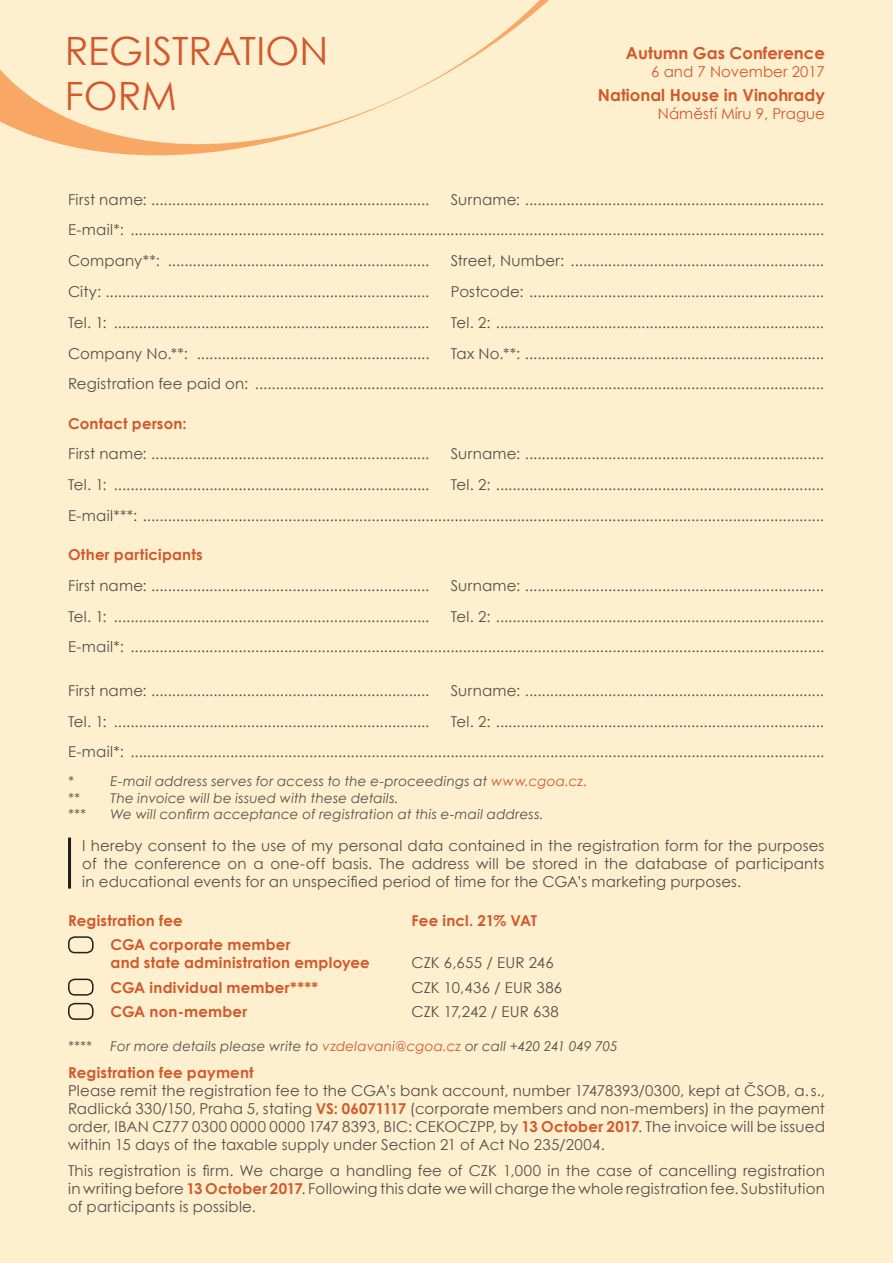
<style>
.page{position:relative;width:893px;height:1263px;background:#feefce}
.page>*{position:absolute;margin:0;border:0;box-sizing:border-box;transform-origin:0 0}
.t1{font:39px/44.5px "Century Gothic";color:#d1592c}
.t2{font:700 16.5px "Century Gothic";color:#d1592c}
.t3{font:15px/18px "Century Gothic";letter-spacing:.015em;color:#574e4c;text-align:justify}
.t4{font:700 15px/18px "Century Gothic";letter-spacing:.015em;color:#d1592c}
.t5{font:15px "Century Gothic";color:#d1592c}
.t6{font:italic 13.5px "Century Gothic";letter-spacing:.015em;color:#574e4c}
.s1{color:#d1592c}
.s2{font-weight:700;color:#d1592c}
</style>
<div class="page">
<svg style="left:0;top:0;width:549px;height:156px"></svg>
<hr style="left:68px;top:837px;width:3px;height:51px;background:#231f20">
<div style="left:68px;top:936px;width:26px;height:17px;border:2px solid #231f20;border-radius:6px"></div>
<div style="left:68px;top:978px;width:26px;height:17px;border:2px solid #231f20;border-radius:6px"></div>
<div style="left:68px;top:1003px;width:26px;height:17px;border:2px solid #231f20;border-radius:6px"></div>
<h1 class="t1" style="left:65px;top:28px;width:265px">REGISTRATION<br>FORM</h1>
<p class="t2" style="left:626px;top:41px;width:200px">Autumn Gas Conference</p>
<p class="t5" style="left:651px;top:61px;width:175px">6 and 7 November 2017</p>
<p class="t2" style="left:598px;top:83px;width:229px">National House in Vinohrady</p>
<p class="t5" style="left:658px;top:103px;width:169px">Náměstí Míru 9, Prague</p>
<p class="t3" style="left:68px;top:190px;width:363px">First name: ...................................................................</p>
<p class="t3" style="left:68px;top:184px;width:758px;line-height:30.8px;text-indent:383px">Surname: ........................................................................<br>E-mail*: .......................................................................................................................................................................<br>Company**: ...............................................................</p>
<p class="t3" style="left:451px;top:252px;width:375px">Street, Number: .............................................................</p>
<p class="t3" style="left:68px;top:282px;width:363px">City: ..............................................................................</p>
<p class="t3" style="left:451px;top:282px;width:375px">Postcode: .......................................................................</p>
<p class="t3" style="left:68px;top:313px;width:363px">Tel. 1: ............................................................................</p>
<p class="t3" style="left:451px;top:313px;width:375px">Tel. 2: ...............................................................................</p>
<p class="t3" style="left:68px;top:344px;width:363px">Company No.**: ........................................................</p>
<p class="t3" style="left:68px;top:337px;width:757px;line-height:30.8px;text-align:right">Tax No.**: ........................................................................<br>Registration fee paid on: .........................................................................................................................................</p>
<p class="t4" style="left:68px;top:413px;width:120px">Contact person:</p>
<p class="t3" style="left:68px;top:445px;width:363px">First name: ...................................................................</p>
<p class="t3" style="left:451px;top:445px;width:375px">Surname: ........................................................................</p>
<p class="t3" style="left:68px;top:475px;width:363px">Tel. 1: ............................................................................</p>
<p class="t3" style="left:68px;top:469px;width:757px;line-height:30.8px;text-align:right">Tel. 2: ...............................................................................<br>E-mail***: ....................................................................................................................................................................</p>
<p class="t4" style="left:68px;top:545px;width:136px">Other participants</p>
<p class="t3" style="left:68px;top:576px;width:363px">First name: ...................................................................</p>
<p class="t3" style="left:451px;top:576px;width:375px">Surname: ........................................................................</p>
<p class="t3" style="left:68px;top:607px;width:363px">Tel. 1: ............................................................................</p>
<p class="t3" style="left:68px;top:600px;width:758px;line-height:30.8px;text-align:right">Tel. 2: ...............................................................................<br>E-mail*: .......................................................................................................................................................................</p>
<p class="t3" style="left:68px;top:681px;width:363px">First name: ...................................................................</p>
<p class="t3" style="left:451px;top:681px;width:375px">Surname: ........................................................................</p>
<p class="t3" style="left:68px;top:712px;width:363px">Tel. 1: ............................................................................</p>
<p class="t3" style="left:68px;top:705px;width:758px;line-height:30.8px;text-align:right">Tel. 2: ...............................................................................<br>E-mail*: .......................................................................................................................................................................</p>
<p class="t6" style="left:68px;top:772px;width:7px">*</p>
<p class="t6" style="left:111px;top:772px;width:478px">E-mail address serves for access to the e-proceedings at <span class="s1">www.cgoa.cz.</span></p>
<p class="t6" style="left:68px;top:788px;width:13px">**</p>
<p class="t6" style="left:111px;top:788px;width:290px">The invoice will be issued with these details.</p>
<p class="t6" style="left:68px;top:804px;width:19px">***</p>
<p class="t6" style="left:111px;top:804px;width:435px">We will confirm acceptance of registration at this e-mail address.</p>
<p class="t3" style="left:82px;top:836px;width:743px">I hereby consent to the use of my personal data contained in the registration form for the purposes of the conference on a one-off basis. The address will be stored in the database of participants in educational events for an unspecified period of time for the CGA’s marketing purposes.</p>
<p class="t4" style="left:68px;top:911px;width:116px">Registration fee</p>
<p class="t4" style="left:412px;top:911px;width:127px">Fee incl. 21% VAT</p>
<p class="t4" style="left:111px;top:935px;width:261px">CGA corporate member<br>and state administration employee</p>
<p class="t3" style="left:412px;top:954px;width:144px">CZK 6,655 / EUR 246</p>
<p class="t4" style="left:111px;top:977px;width:209px">CGA individual member****</p>
<p class="t3" style="left:412px;top:978px;width:152px">CZK 10,436 / EUR 386</p>
<p class="t4" style="left:111px;top:1002px;width:138px">CGA non-member</p>
<p class="t3" style="left:412px;top:1002px;width:149px">CZK 17,242 / EUR 638</p>
<p class="t6" style="left:68px;top:1037px;width:25px">****</p>
<p class="t6" style="left:111px;top:1037px;width:509px">For more details please write to <span class="s1">vzdelavani@cgoa.cz</span> or call +420 241 049 705</p>
<p class="t4" style="left:68px;top:1062px;width:187px">Registration fee payment</p>
<p class="t3" style="left:68px;top:1081px;width:758px">Please remit the registration fee to the CGA’s bank account, number 17478393/0300, kept at ČSOB, a. s., Radlická 330/150, Praha 5, stating <span class="s2">VS: 06071117</span> (corporate members and non-members) in the payment order, IBAN CZ77 0300 0000 0000 1747 8393, BIC: CEKOCZPP, by <span class="s2">13 October 2017</span>. The invoice will be issued within 15 days of the taxable supply under Section 21 of Act No 235/2004.</p>
<p class="t3" style="left:68px;top:1161px;width:758px">This registration is firm. We charge a handling fee of CZK 1,000 in the case of cancelling registration in writing before <span class="s2">13 October 2017</span>. Following this date we will charge the whole registration fee. Substitution of participants is possible.</p>
</div>
